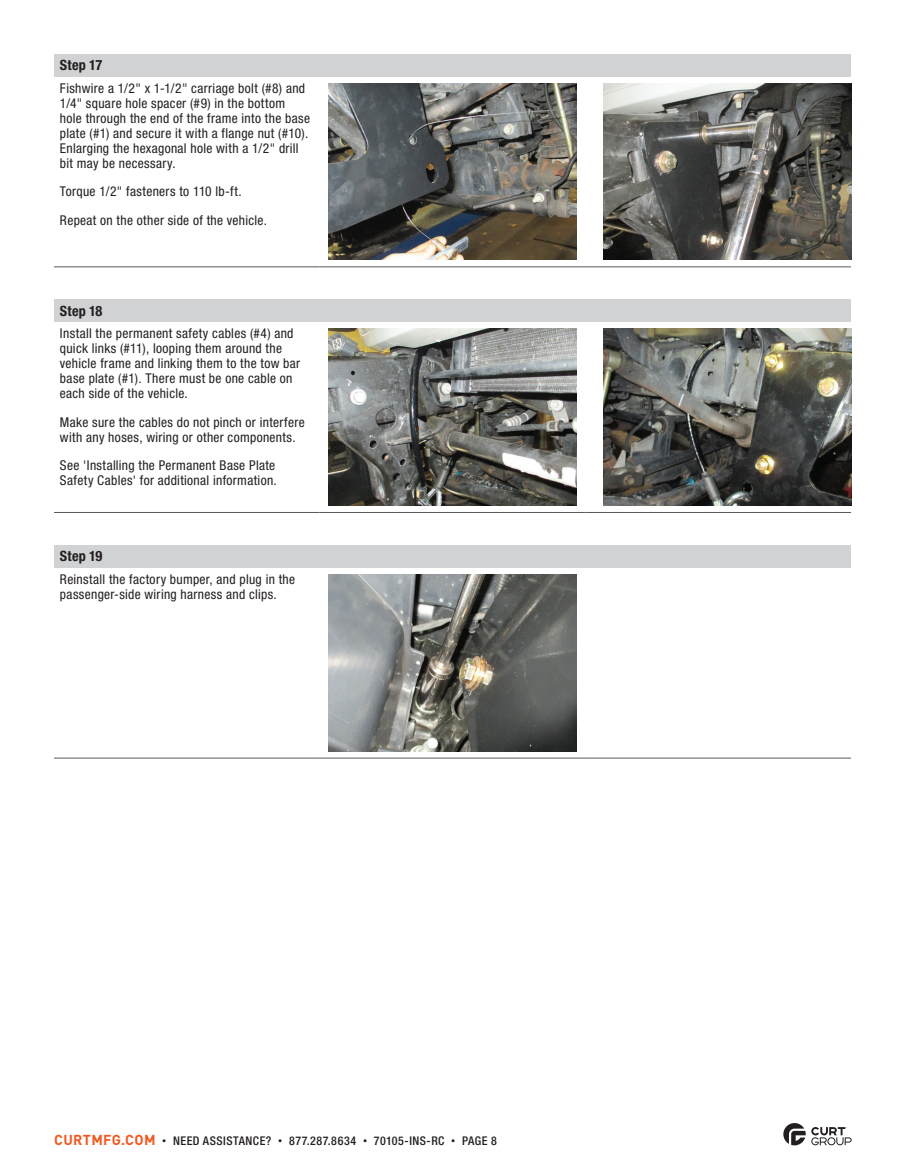
<style>
.page{position:relative;width:905px;height:1175px;background:#fff}
.page>*{position:absolute;margin:0;border:0;box-sizing:border-box;transform-origin:0 0}
.t1{font:700 condensed 14.25px "Helvetica Neue LT Std";letter-spacing:.01em;color:#231f20}
.t2{font:condensed 13.5px/15px "Helvetica Neue LT Std";letter-spacing:.025em;color:#231f20}
.t3{font:500 condensed 12px "Helvetica Neue LT Std";letter-spacing:.04em;color:#231f20}
.s1{font-family:"DINOT";font-weight:700;font-stretch:normal;font-size:14.25px;color:#f15921}
.s2{font-family:"DINOT";font-weight:400;font-stretch:normal;font-size:9px}
</style>
<div class="page">
<svg style="left:783px;top:1123px;width:68px;height:22px"></svg>
<div style="left:54px;top:545px;width:796px;height:22px;background:#d1d2d4"></div>
<hr style="left:54px;top:757px;width:266px;height:1px;background:#57585a">
<hr style="left:320px;top:757px;width:265px;height:1px;background:#57585a">
<hr style="left:585px;top:757px;width:265px;height:1px;background:#57585a">
<img style="left:329px;top:574px;width:247px;height:177px">
<div style="left:54px;top:54px;width:796px;height:22px;background:#d1d2d4"></div>
<hr style="left:54px;top:266px;width:266px;height:1px;background:#57585a">
<hr style="left:320px;top:266px;width:265px;height:1px;background:#57585a">
<hr style="left:585px;top:266px;width:265px;height:1px;background:#57585a">
<img style="left:329px;top:83px;width:247px;height:177px">
<img style="left:603px;top:83px;width:248px;height:177px">
<div style="left:54px;top:300px;width:796px;height:22px;background:#d1d2d4"></div>
<hr style="left:54px;top:512px;width:266px;height:1px;background:#57585a">
<hr style="left:320px;top:512px;width:265px;height:1px;background:#57585a">
<hr style="left:585px;top:512px;width:265px;height:1px;background:#57585a">
<img style="left:329px;top:329px;width:247px;height:176px">
<img style="left:603px;top:329px;width:248px;height:176px">
<p class="t1" style="left:60px;top:56px;width:44px">Step 17</p>
<p class="t2" style="left:60px;top:80px;width:251px">Fishwire a 1/2" x 1-1/2" carriage bolt (#8) and 1/4" square hole spacer (#9) in the bottom hole through the end of the frame into the base plate (#1) and secure it with a flange nut (#10).<br>Enlarging the hexagonal hole with a 1/2" drill bit may be necessary.</p>
<p class="t2" style="left:60px;top:177px;width:208px;line-height:28.5px">Torque 1/2" fasteners to 110 lb-ft.<br>Repeat on the other side of the vehicle.</p>
<p class="t1" style="left:60px;top:302px;width:44px">Step 18</p>
<p class="t2" style="left:60px;top:326px;width:242px">Install the permanent safety cables (#4) and quick links (#11), looping them around the vehicle frame and linking them to the tow bar base plate (#1). There must be one cable on each side of the vehicle.</p>
<p class="t2" style="left:60px;top:414px;width:246px">Make sure the cables do not pinch or interfere with any hoses, wiring or other components.</p>
<p class="t2" style="left:60px;top:458px;width:218px">See 'Installing the Permanent Base Plate<br>Safety Cables' for additional information.</p>
<p class="t1" style="left:60px;top:547px;width:44px">Step 19</p>
<p class="t2" style="left:60px;top:571px;width:237px">Reinstall the factory bumper, and plug in the passenger-side wiring harness and clips.</p>
<p class="t3" style="left:54px;top:1133px;width:444px"><span class="s1">CURTMFG.COM</span> <span class="s2">•</span> NEED ASSISTANCE? <span class="s2">•</span> 877.287.8634 <span class="s2">•</span> 70105-INS-RC <span class="s2">•</span> PAGE 8</p>
</div>
